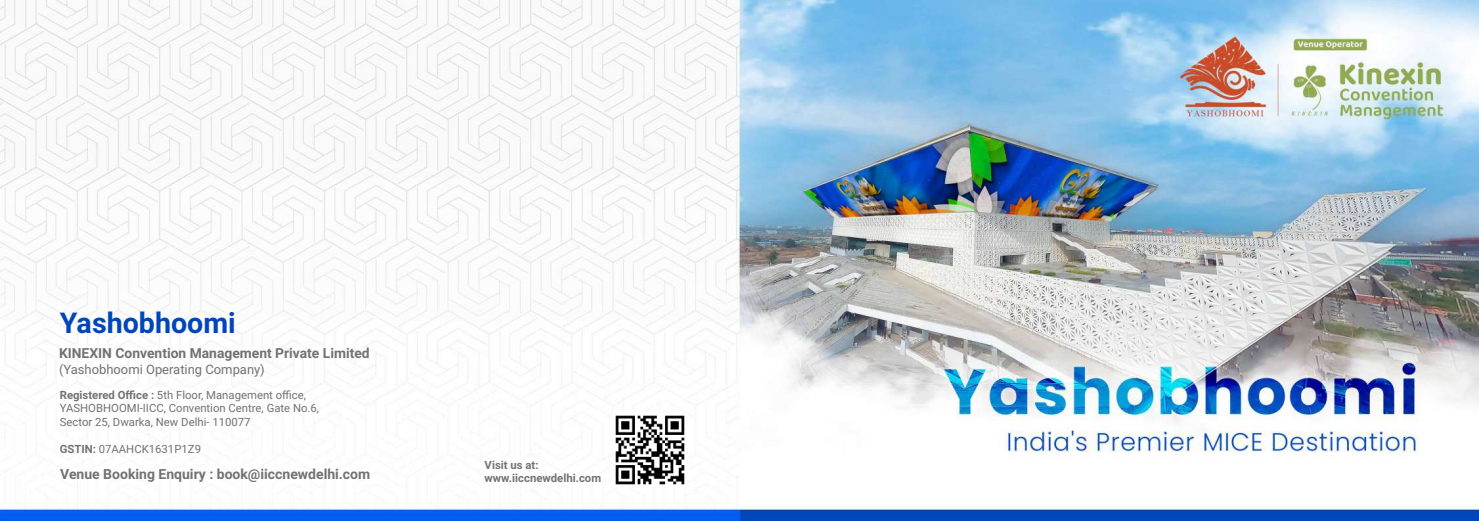
<style>
.page{position:relative;width:1479px;height:521px;background:#fff}
.page>*{position:absolute;margin:0;border:0;box-sizing:border-box;transform-origin:0 0}
.t1{font:700 28.61px "Roboto";color:#0046b8}
.t2{font:700 14px "Roboto";color:#727271}
.t3{font:700 13.83px "Roboto";color:#727271}
.t4{font:12.95px "Roboto";color:#727271}
.t5{font:11.29px/13.6px "Roboto";color:#727271}
.t6{font:700 11.29px/13.6px "Roboto";color:#727271}
.s1{font-weight:700}
</style>
<div class="page">
<img style="left:0;top:0;width:1478px;height:521px">
<img style="left:613px;top:414px;width:73px;height:73px">
<h1 class="t1" style="left:60px;top:311px;width:177px">Yashobhoomi</h1>
<p class="t3" style="left:59px;top:348px;width:312px">KINEXIN Convention Management Private Limited</p>
<p class="t4" style="left:59px;top:364px;width:207px">(Yashobhoomi Operating Company)</p>
<p class="t5" style="left:60px;top:389px;width:261px"><span class="s1">Registered Office :</span> 5th Floor, Management office,<br>YASHOBHOOMI-IICC, Convention Centre, Gate No.6,<br>Sector 25, Dwarka, New Delhi- 110077</p>
<p class="t5" style="left:60px;top:444px;width:143px"><span class="s1">GSTIN:</span> 07AAHCK1631P1Z9</p>
<p class="t2" style="left:60px;top:469px;width:312px">Venue Booking Enquiry : book@iiccnewdelhi.com</p>
<p class="t6" style="left:484px;top:459px;width:118px">Visit us at: www.iiccnewdelhi.com</p>
</div>
